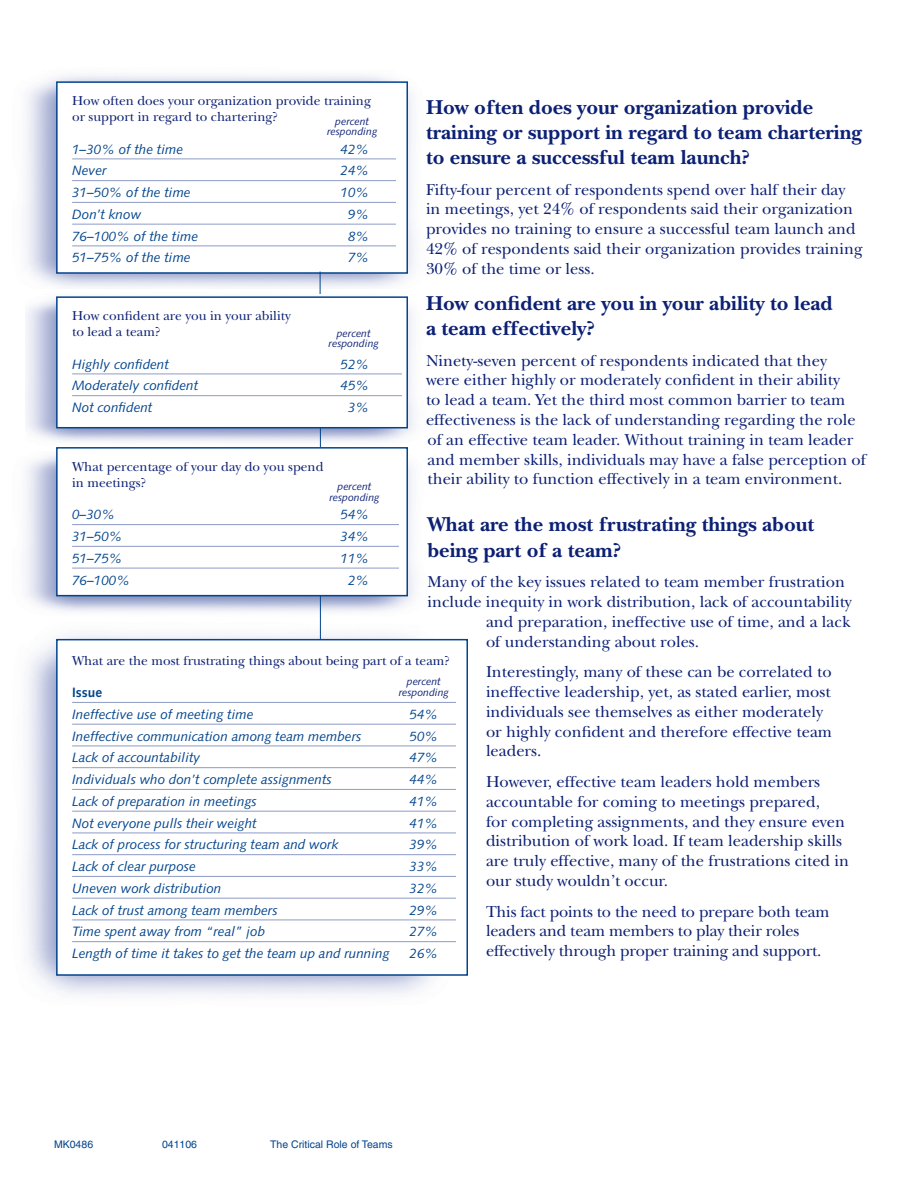
<style>
.page{position:relative;width:918px;height:1188px;background:#fff}
.page>*{position:absolute;margin:0;border:0;box-sizing:border-box;transform-origin:0 0}
.t1{font:700 21px/25.2px "New Baskerville";color:#0c2074}
.t2{font:16.5px/19.8px "New Baskerville";color:#0c2074}
.t3{font:italic 13.5px "Syntax LT Std";color:#02448d}
.t4{font:13.5px/16.2px "New Baskerville";color:#0c2074}
.t5{font:700 13.5px "Syntax LT Std";color:#02448d}
.t6{font:italic 10.5px/10.5px "Syntax LT Std";color:#0c2074;text-align:center}
.t7{font:10.5px "Helvetica";color:#02448d}
</style>
<div class="page">
<img style="left:25px;top:454px;width:390px;height:167px">
<img style="left:25px;top:75px;width:390px;height:215px">
<img style="left:26px;top:290px;width:388px;height:157px">
<div style="left:57px;top:82px;width:350px;height:191px;background:#fff"></div>
<div style="left:56px;top:81px;width:352px;height:193px;border:2px solid #02448d"></div>
<hr style="left:72px;top:159px;width:324px;height:1px;background:#8f9bc6">
<hr style="left:72px;top:180px;width:324px;height:1px;background:#8f9bc6">
<hr style="left:72px;top:202px;width:324px;height:1px;background:#8f9bc6">
<hr style="left:72px;top:224px;width:324px;height:1px;background:#8f9bc6">
<hr style="left:72px;top:246px;width:324px;height:1px;background:#8f9bc6">
<div style="left:57px;top:448px;width:350px;height:148px;background:#fff"></div>
<div style="left:56px;top:447px;width:352px;height:149px;border:2px solid #02448d"></div>
<hr style="left:72px;top:524px;width:327px;height:1px;background:#8f9bc6">
<hr style="left:72px;top:546px;width:327px;height:1px;background:#8f9bc6">
<hr style="left:72px;top:568px;width:327px;height:1px;background:#8f9bc6">
<div style="left:57px;top:297px;width:350px;height:131px;background:#fff"></div>
<div style="left:56px;top:296px;width:352px;height:132px;border:2px solid #02448d"></div>
<hr style="left:72px;top:374px;width:330px;height:1px;background:#8f9bc6">
<hr style="left:72px;top:395px;width:330px;height:1px;background:#8f9bc6">
<div style="left:56px;top:639px;width:412px;height:337px;border:2px solid #02448d"></div>
<hr style="left:72px;top:702px;width:384px;height:1px;background:#8f9bc6">
<hr style="left:72px;top:724px;width:384px;height:1px;background:#8f9bc6">
<hr style="left:72px;top:746px;width:384px;height:1px;background:#8f9bc6">
<hr style="left:72px;top:767px;width:384px;height:1px;background:#8f9bc6">
<hr style="left:72px;top:789px;width:384px;height:1px;background:#8f9bc6">
<hr style="left:72px;top:811px;width:384px;height:1px;background:#8f9bc6">
<hr style="left:72px;top:833px;width:384px;height:1px;background:#8f9bc6">
<hr style="left:72px;top:854px;width:384px;height:1px;background:#8f9bc6">
<hr style="left:72px;top:876px;width:384px;height:1px;background:#8f9bc6">
<hr style="left:72px;top:898px;width:384px;height:1px;background:#8f9bc6">
<hr style="left:72px;top:920px;width:384px;height:1px;background:#8f9bc6">
<hr style="left:72px;top:941px;width:384px;height:1px;background:#8f9bc6">
<svg style="left:320px;top:272px;width:1px;height:22px"></svg>
<svg style="left:320px;top:428px;width:1px;height:19px"></svg>
<hr style="left:320px;top:596px;width:1px;height:43px;background:#02448d">
<p class="t4" style="left:72px;top:93px;width:300px">How often does your organization provide training or support in regard to chartering?</p>
<p class="t3" style="left:72px;top:141px;width:113px">1–30% of the time</p>
<p class="t3" style="left:341px;top:141px;width:30px">42%</p>
<p class="t3" style="left:72px;top:163px;width:36px">Never</p>
<p class="t3" style="left:341px;top:163px;width:30px">24%</p>
<p class="t3" style="left:72px;top:185px;width:120px">31–50% of the time</p>
<p class="t3" style="left:341px;top:185px;width:30px">10%</p>
<p class="t3" style="left:72px;top:206px;width:71px">Don’t know</p>
<p class="t3" style="left:348px;top:206px;width:23px">9%</p>
<p class="t3" style="left:72px;top:228px;width:128px">76–100% of the time</p>
<p class="t3" style="left:348px;top:228px;width:23px">8%</p>
<p class="t3" style="left:72px;top:250px;width:120px">51–75% of the time</p>
<p class="t3" style="left:348px;top:250px;width:23px">7%</p>
<p class="t1" style="left:426px;top:94px;width:438px">How often does your organization provide training or support in regard to team chartering to ensure a successful team launch?</p>
<p class="t2" style="left:426px;top:180px;width:438px">Fifty-four percent of respondents spend over half their day in meetings, yet 24% of respondents said their organization provides no training to ensure a successful team launch and 42% of respondents said their organization provides training 30% of the time or less.</p>
<p class="t1" style="left:426px;top:291px;width:408px">How confident are you in your ability to lead a team effectively?</p>
<p class="t2" style="left:426px;top:351px;width:442px">Ninety-seven percent of respondents indicated that they<br>were either highly or moderately confident in their ability<br>to lead a team. Yet the third most common barrier to team effectiveness is the lack of understanding regarding the role of an effective team leader. Without training in team leader and member skills, individuals may have a false perception of their ability to function effectively in a team environment.</p>
<p class="t1" style="left:428px;top:512px;width:388px">What are the most frustrating things about being part of a team?</p>
<p class="t2" style="left:428px;top:572px;width:419px">Many of the key issues related to team member frustration</p>
<p class="t2" style="left:428px;top:592px;width:426px">include inequity in work distribution, lack of accountability</p>
<p class="t2" style="left:486px;top:612px;width:366px">and preparation, ineffective use of time, and a lack</p>
<p class="t2" style="left:486px;top:632px;width:215px">of understanding about roles.</p>
<p class="t2" style="left:486px;top:662px;width:348px">Interestingly, many of these can be correlated to ineffective leadership, yet, as stated earlier, most individuals see themselves as either moderately or highly confident and therefore effective team leaders.</p>
<p class="t2" style="left:486px;top:772px;width:365px">However, effective team leaders hold members accountable for coming to meetings prepared,<br>for completing assignments, and they ensure even distribution of work load. If team leadership skills are truly effective, many of the frustrations cited in our study wouldn’t occur.</p>
<p class="t2" style="left:486px;top:902px;width:345px">This fact points to the need to prepare both team leaders and team members to play their roles effectively through proper training and support.</p>
<p class="t6" style="left:327px;top:116px;width:52px">percent responding</p>
<p class="t4" style="left:72px;top:308px;width:220px">How confident are you in your ability to lead a team?</p>
<p class="t3" style="left:72px;top:356px;width:98px">Highly confident</p>
<p class="t3" style="left:341px;top:356px;width:30px">52%</p>
<p class="t3" style="left:72px;top:378px;width:128px">Moderately confident</p>
<p class="t3" style="left:341px;top:378px;width:30px">45%</p>
<p class="t3" style="left:72px;top:400px;width:82px">Not confident</p>
<p class="t3" style="left:348px;top:400px;width:23px">3%</p>
<p class="t6" style="left:329px;top:328px;width:52px">percent responding</p>
<p class="t4" style="left:72px;top:458px;width:253px">What percentage of your day do you spend in meetings?</p>
<p class="t3" style="left:72px;top:507px;width:44px">0–30%</p>
<p class="t3" style="left:341px;top:507px;width:30px">54%</p>
<p class="t3" style="left:72px;top:529px;width:52px">31–50%</p>
<p class="t3" style="left:341px;top:529px;width:30px">34%</p>
<p class="t3" style="left:72px;top:550px;width:52px">51–75%</p>
<p class="t3" style="left:341px;top:550px;width:30px">11%</p>
<p class="t3" style="left:72px;top:572px;width:59px">76–100%</p>
<p class="t3" style="left:348px;top:572px;width:23px">2%</p>
<p class="t6" style="left:329px;top:481px;width:52px">percent responding</p>
<p class="t4" style="left:72px;top:652px;width:379px">What are the most frustrating things about being part of a team?</p>
<p class="t5" style="left:72px;top:685px;width:31px">Issue</p>
<p class="t3" style="left:72px;top:706px;width:183px">Ineffective use of meeting time</p>
<p class="t3" style="left:410px;top:706px;width:30px">54%</p>
<p class="t3" style="left:72px;top:728px;width:291px">Ineffective communication among team members</p>
<p class="t3" style="left:410px;top:728px;width:30px">50%</p>
<p class="t3" style="left:72px;top:750px;width:130px">Lack of accountability</p>
<p class="t3" style="left:410px;top:750px;width:30px">47%</p>
<p class="t3" style="left:72px;top:772px;width:261px">Individuals who don’t complete assignments</p>
<p class="t3" style="left:410px;top:772px;width:30px">44%</p>
<p class="t3" style="left:72px;top:793px;width:186px">Lack of preparation in meetings</p>
<p class="t3" style="left:410px;top:793px;width:30px">41%</p>
<p class="t3" style="left:72px;top:815px;width:186px">Not everyone pulls their weight</p>
<p class="t3" style="left:410px;top:815px;width:30px">41%</p>
<p class="t3" style="left:72px;top:837px;width:268px">Lack of process for structuring team and work</p>
<p class="t3" style="left:410px;top:837px;width:30px">39%</p>
<p class="t3" style="left:72px;top:859px;width:125px">Lack of clear purpose</p>
<p class="t3" style="left:410px;top:859px;width:30px">33%</p>
<p class="t3" style="left:72px;top:880px;width:151px">Uneven work distribution</p>
<p class="t3" style="left:410px;top:880px;width:30px">32%</p>
<p class="t3" style="left:72px;top:902px;width:207px">Lack of trust among team members</p>
<p class="t3" style="left:410px;top:902px;width:30px">29%</p>
<p class="t3" style="left:72px;top:924px;width:195px">Time spent away from “real” job</p>
<p class="t3" style="left:410px;top:924px;width:30px">27%</p>
<p class="t3" style="left:72px;top:946px;width:319px">Length of time it takes to get the team up and running</p>
<p class="t3" style="left:410px;top:946px;width:30px">26%</p>
<p class="t6" style="left:399px;top:676px;width:52px">percent responding</p>
<p class="t7" style="left:54px;top:1139px;width:41px">MK0486</p>
<p class="t7" style="left:162px;top:1139px;width:37px">041106</p>
<p class="t7" style="left:270px;top:1139px;width:124px">The Critical Role of Teams</p>
</div>
